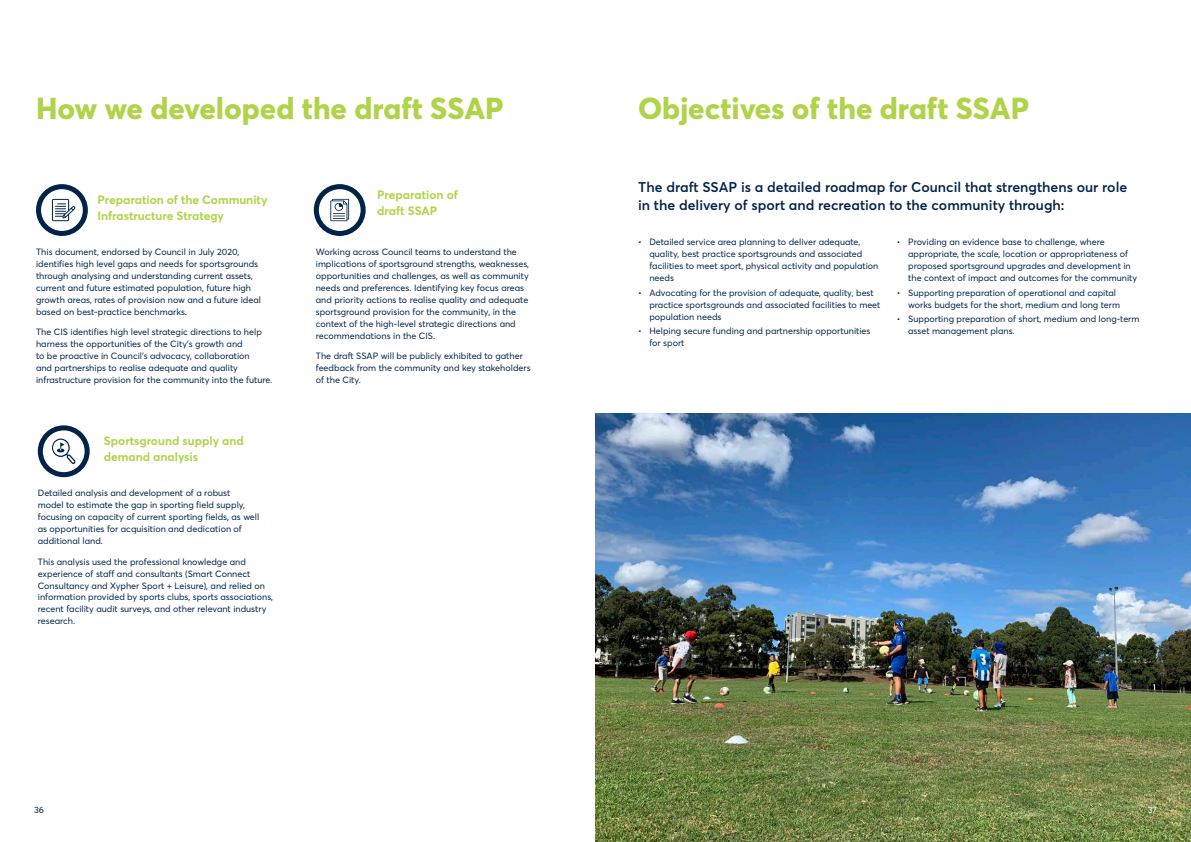
<style>
.page{position:relative;width:1191px;height:842px;background:#fff}
.page>*{position:absolute;margin:0;border:0;box-sizing:border-box;transform-origin:0 0}
.Header1{font:800 30px "Parramatta";color:#b1d349}
.Intro_heading{font:600 14px/18px "Parramatta";color:#002349}
.Key_heading{font:700 12px/16px "Parramatta";color:#b1d349}
.Bullets_L1{font:9px/12px "Parramatta";color:#002349}
.t1{font:9px "Parramatta";color:#fff}
</style>
<div class="page">
<div style="left:36px;top:184px;width:52px;height:52px;border:5px solid #002349;border-radius:50%"></div>
<svg style="left:52px;top:199px;width:23px;height:22px"></svg>
<div style="left:38px;top:425px;width:52px;height:52px;border:5px solid #002349;border-radius:50%"></div>
<svg style="left:52px;top:438px;width:24px;height:26px"></svg>
<div style="left:314px;top:184px;width:52px;height:52px;border:5px solid #002349;border-radius:50%"></div>
<svg style="left:330px;top:199px;width:19px;height:22px"></svg>
<img style="left:595px;top:414px;width:596px;height:428px">
<p class="Header1" style="left:36px;top:87px;width:469px">How we developed the draft SSAP</p>
<p class="Key_heading" style="left:97px;top:191px;width:172px">Preparation of the Community<br>Infrastructure Strategy</p>
<p class="Bullets_L1" style="left:36px;top:245px;width:226px">This document, endorsed by Council in July 2020, identifies high level gaps and needs for sportsgrounds through analysing and understanding current assets, current and future estimated population, future high growth areas, rates of provision now and a future ideal based on best-practice benchmarks.</p>
<p class="Bullets_L1" style="left:36px;top:326px;width:238px">The CIS identifies high level strategic directions to help harness the opportunities of the City’s growth and<br>to be proactive in Council’s advocacy, collaboration<br>and partnerships to realise adequate and quality infrastructure provision for the community into the future.</p>
<p class="Key_heading" style="left:104px;top:433px;width:141px">Sportsground supply and demand analysis</p>
<p class="Bullets_L1" style="left:38px;top:486px;width:223px">Detailed analysis and development of a robust<br>model to estimate the gap in sporting field supply, focusing on capacity of current sporting fields, as well as opportunities for acquisition and dedication of additional land.</p>
<p class="Bullets_L1" style="left:38px;top:555px;width:237px">This analysis used the professional knowledge and experience of staff and consultants (Smart Connect Consultancy and Xypher Sport + Leisure), and relied on information provided by sports clubs, sports associations, recent facility audit surveys, and other relevant industry research.</p>
<p class="Key_heading" style="left:377px;top:186px;width:82px">Preparation of draft SSAP</p>
<p class="Bullets_L1" style="left:316px;top:245px;width:215px">Working across Council teams to understand the implications of sportsground strengths, weaknesses, opportunities and challenges, as well as community needs and preferences. Identifying key focus areas and priority actions to realise quality and adequate sportsground provision for the community, in the context of the high-level strategic directions and recommendations in the CIS.</p>
<p class="Bullets_L1" style="left:316px;top:350px;width:216px">The draft SSAP will be publicly exhibited to gather feedback from the community and key stakeholders of the City.</p>
<p class="Bullets_L1" style="left:34px;top:803px;width:12px">36</p>
<p class="Header1" style="left:638px;top:87px;width:392px">Objectives of the draft SSAP</p>
<p class="Intro_heading" style="left:638px;top:178px;width:491px">The draft SSAP is a detailed roadmap for Council that strengthens our role in the delivery of sport and recreation to the community through:</p>
<p class="Bullets_L1" style="left:649px;top:235px;width:230px;text-indent:-11px">• Detailed service area planning to deliver adequate, quality, best practice sportsgrounds and associated facilities to meet sport, physical activity and population needs</p>
<p class="Bullets_L1" style="left:649px;top:286px;width:233px;text-indent:-11px">• Advocating for the provision of adequate, quality, best practice sportsgrounds and associated facilities to meet population needs</p>
<p class="Bullets_L1" style="left:649px;top:325px;width:223px;text-indent:-11px">• Helping secure funding and partnership opportunities for sport</p>
<p class="Bullets_L1" style="left:908px;top:235px;width:230px;text-indent:-11px">• Providing an evidence base to challenge, where appropriate, the scale, location or appropriateness of proposed sportsground upgrades and development in the context of impact and outcomes for the community</p>
<p class="Bullets_L1" style="left:908px;top:286px;width:213px;text-indent:-11px">• Supporting preparation of operational and capital works budgets for the short, medium and long term</p>
<p class="Bullets_L1" style="left:908px;top:313px;width:233px;text-indent:-11px">• Supporting preparation of short, medium and long-term asset management plans.</p>
<p class="t1" style="left:1147px;top:804px;width:11px">37</p>
</div>
